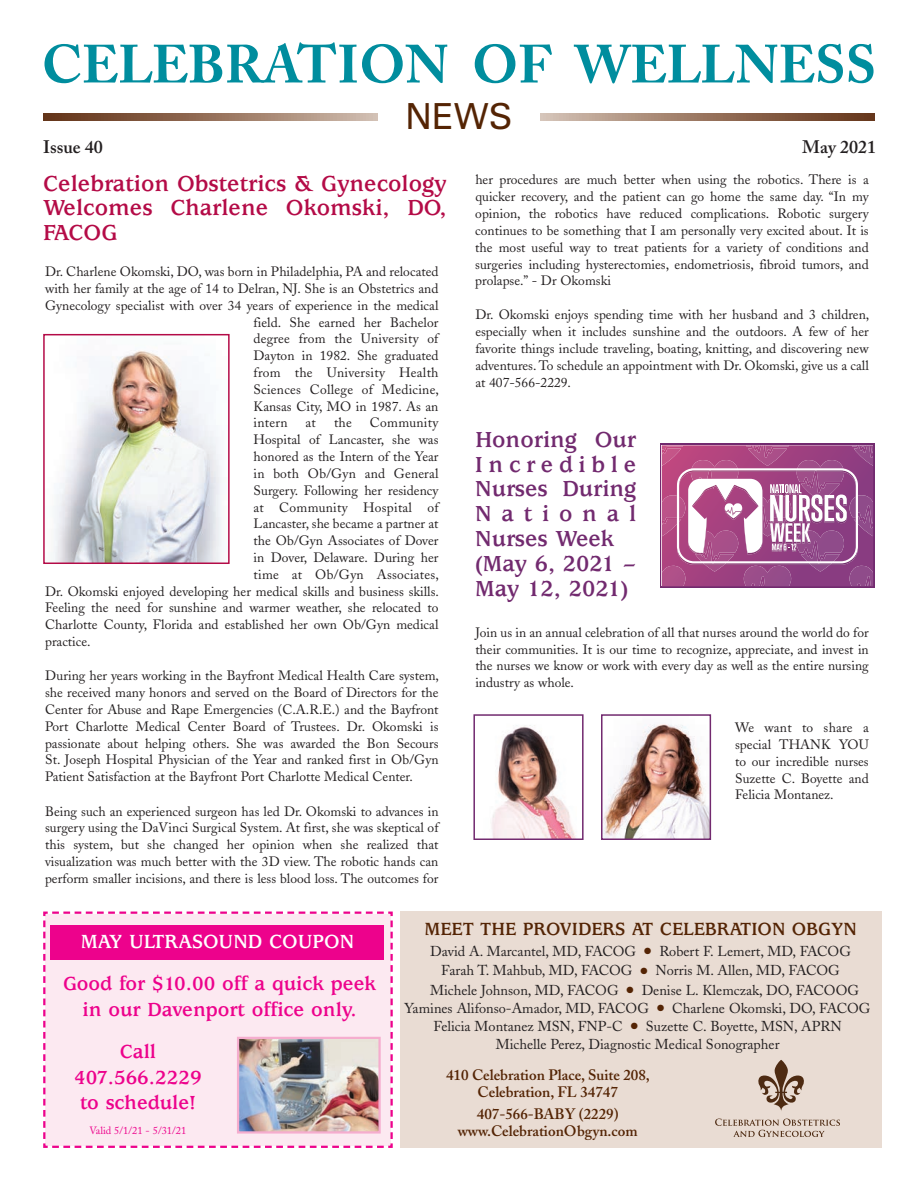
<style>
.page{position:relative;width:918px;height:1188px;background:#fff}
.page>*{position:absolute;margin:0;border:0;box-sizing:border-box;transform-origin:0 0}
.t1{font:700 53.25px "Adobe Caslon";color:#008d9e}
.t2{font:36px "Zurich BT";color:#542404}
.t3{font:700 24px/24.8px "Usherwood";color:#722a6f;text-align:justify}
.t4{font:700 24px/24.8px "Usherwood";color:#b40b47;text-align:justify}
.t5{font:700 21px "Usherwood";color:#fff}
.t6{font:700 20.85px "Usherwood";color:#ed028c}
.t7{font:700 19.5px "Usherwood";color:#542404}
.t8{font:600 18px "Adobe Caslon";color:#231f20}
.t9{font:600 15px "Adobe Caslon";color:#542404}
.t10{font:14.25px "Adobe Caslon";color:#231f20}
.t11{font:13.5px/16.8px "Adobe Caslon";color:#231f20;text-align:justify}
.t12{font:13.5px "Adobe Caslon";letter-spacing:.02em;color:#231f20}
.t13{font:10.5px "Adobe Caslon";color:#ed028c}
.s1{color:#542404}
</style>
<div class="page">
<svg style="left:43px;top:114px;width:832px;height:6px;background:#987560"></svg>
<div style="left:378px;top:103px;width:162px;height:49px;background:#fff"></div>
<div style="left:400px;top:911px;width:481px;height:237px;background:#e9dcd3"></div>
<svg style="left:758px;top:1060px;width:46px;height:51px"></svg>
<svg style="left:715px;top:1119px;width:125px;height:18px"></svg>
<div style="left:43px;top:911px;width:350px;height:237px;background:#fce9f1"></div>
<div style="left:51px;top:925px;width:333px;height:35px;background:#ed028c"></div>
<img style="left:240px;top:1040px;width:138px;height:91px">
<div style="left:237px;top:1037px;width:144px;height:97px;border:2px solid #f5adce"></div>
<img style="left:53px;top:350px;width:169px;height:211px">
<div style="left:43px;top:334px;width:187px;height:230px;border:2px solid #b40b47"></div>
<img style="left:491px;top:725px;width:84px;height:112px">
<div style="left:473px;top:714px;width:111px;height:126px;border:2px solid #722a6f"></div>
<img style="left:604px;top:724px;width:104px;height:113px">
<div style="left:601px;top:714px;width:110px;height:126px;border:2px solid #722a6f"></div>
<svg style="left:660px;top:444px;width:215px;height:144px"></svg>
<svg style="left:662px;top:445px;width:211px;height:142px;background:#b1699b"></svg>
<p class="t1" style="left:42px;top:43px;width:836px">CELEBRATION OF WELLNESS</p>
<p class="t2" style="left:406px;top:102px;width:108px">NEWS</p>
<p class="t8" style="left:43px;top:139px;width:61px">Issue 40</p>
<p class="t8" style="left:802px;top:139px;width:75px">May 2021</p>
<p class="t4" style="left:43px;top:173px;width:405px">Celebration Obstetrics &amp; Gynecology Welcomes Charlene Okomski, DO, FACOG</p>
<p class="t11" style="left:45px;top:265px;width:395px">Dr. Charlene Okomski, DO, was born in Philadelphia, PA and relocated</p>
<p class="t11" style="left:45px;top:282px;width:395px">with her family at the age of 14 to Delran, NJ. She is an Obstetrics and</p>
<p class="t11" style="left:45px;top:298px;width:395px">Gynecology specialist with over 34 years of experience in the medical</p>
<p class="t11" style="left:254px;top:315px;width:186px">field. She earned her Bachelor</p>
<p class="t11" style="left:254px;top:332px;width:186px">degree from the University of</p>
<p class="t11" style="left:254px;top:349px;width:186px">Dayton in 1982. She graduated</p>
<p class="t12" style="left:254px;top:367px;width:186px">from the University Health</p>
<p class="t12" style="left:254px;top:384px;width:187px">Sciences College of Medicine,</p>
<p class="t11" style="left:254px;top:399px;width:186px">Kansas City, MO in 1987. As an</p>
<p class="t11" style="left:254px;top:416px;width:35px">intern</p>
<p class="t11" style="left:306px;top:416px;width:12px">at</p>
<p class="t11" style="left:334px;top:416px;width:19px">the</p>
<p class="t12" style="left:370px;top:417px;width:70px">Community</p>
<p class="t11" style="left:254px;top:433px;width:186px">Hospital of Lancaster, she was</p>
<p class="t11" style="left:254px;top:450px;width:186px">honored as the Intern of the Year</p>
<p class="t11" style="left:254px;top:467px;width:186px">in both Ob/Gyn and General</p>
<p class="t11" style="left:254px;top:483px;width:186px">Surgery. Following her residency</p>
<p class="t12" style="left:254px;top:502px;width:186px">at Community Hospital of</p>
<p class="t11" style="left:254px;top:517px;width:186px">Lancaster, she became a partner at</p>
<p class="t11" style="left:254px;top:534px;width:186px">the Ob/Gyn Associates of Dover</p>
<p class="t11" style="left:254px;top:551px;width:186px">in Dover, Delaware. During her</p>
<p class="t12" style="left:254px;top:569px;width:187px">time at Ob/Gyn Associates,</p>
<p class="t11" style="left:45px;top:584px;width:395px">Dr. Okomski enjoyed developing her medical skills and business skills.</p>
<p class="t11" style="left:45px;top:601px;width:395px">Feeling the need for sunshine and warmer weather, she relocated to</p>
<p class="t11" style="left:45px;top:618px;width:395px">Charlotte County, Florida and established her own Ob/Gyn medical</p>
<p class="t11" style="left:45px;top:635px;width:47px">practice.</p>
<p class="t11" style="left:45px;top:669px;width:396px">During her years working in the Bayfront Medical Health Care system, she received many honors and served on the Board of Directors for the Center for Abuse and Rape Emergencies (C.A.R.E.) and the Bayfront Port Charlotte Medical Center Board of Trustees. Dr. Okomski is passionate about helping others. She was awarded the Bon Secours St. Joseph Hospital Physician of the Year and ranked first in Ob/Gyn Patient Satisfaction at the Bayfront Port Charlotte Medical Center.</p>
<p class="t11" style="left:45px;top:804px;width:395px">Being such an experienced surgeon has led Dr. Okomski to advances in surgery using the DaVinci Surgical System. At first, she was skeptical of this system, but she changed her opinion when she realized that visualization was much better with the 3D view. The robotic hands can perform smaller incisions, and there is less blood loss. The outcomes for</p>
<p class="t11" style="left:475px;top:173px;width:395px">her procedures are much better when using the robotics. There is a quicker recovery, and the patient can go home the same day. “In my opinion, the robotics have reduced complications. Robotic surgery continues to be something that I am personally very excited about. It is the most useful way to treat patients for a variety of conditions and surgeries including hysterectomies, endometriosis, fibroid tumors, and prolapse.” - Dr Okomski</p>
<p class="t11" style="left:475px;top:308px;width:395px">Dr. Okomski enjoys spending time with her husband and 3 children, especially when it includes sunshine and the outdoors. A few of her favorite things include traveling, boating, knitting, and discovering new adventures. To schedule an appointment with Dr. Okomski, give us a call at 407-566-2229.</p>
<p class="t3" style="left:475px;top:429px;width:162px">Honoring Our Incredible Nurses During National Nurses Week</p>
<p class="t3" style="left:475px;top:553px;width:162px">(May 6, 2021 –<br>May 12, 2021)</p>
<p class="t11" style="left:475px;top:625px;width:395px">Join us in an annual celebration of all that nurses around the world do for their communities. It is our time to recognize, appreciate, and invest in the nurses we know or work with every day as well as the entire nursing industry as whole.</p>
<p class="t11" style="left:735px;top:721px;width:135px">We want to share a special THANK YOU to our incredible nurses Suzette C. Boyette and Felicia Montanez.</p>
<p class="t5" style="left:81px;top:934px;width:275px">MAY ULTRASOUND COUPON</p>
<p class="t6" style="left:63px;top:976px;width:315px">Good for $10.00 off a quick peek</p>
<p class="t6" style="left:83px;top:1001px;width:275px">in our Davenport office only.</p>
<p class="t6" style="left:120px;top:1044px;width:38px">Call</p>
<p class="t6" style="left:74px;top:1069px;width:129px">407.566.2229</p>
<p class="t6" style="left:80px;top:1095px;width:117px">to schedule!</p>
<p class="t13" style="left:89px;top:1127px;width:98px">Valid 5/1/21 - 5/31/21</p>
<p class="t7" style="left:425px;top:921px;width:434px">MEET THE PROVIDERS AT CELEBRATION OBGYN</p>
<p class="t10" style="left:430px;top:945px;width:422px">David A. Marcantel, MD, FACOG <span class="s1">●</span> Robert F. Lemert, MD, FACOG</p>
<p class="t10" style="left:441px;top:965px;width:400px">Farah T. Mahbub, MD, FACOG <span class="s1">●</span> Norris M. Allen, MD, FACOG</p>
<p class="t10" style="left:430px;top:984px;width:431px">Michele Johnson, MD, FACOG <span class="s1">●</span> Denise L. Klemczak, DO, FACOOG</p>
<p class="t10" style="left:405px;top:1002px;width:468px">Yamines Alifonso-Amador, MD, FACOG <span class="s1">●</span> Charlene Okomski, DO, FACOG</p>
<p class="t10" style="left:433px;top:1020px;width:410px">Felicia Montanez MSN, FNP-C <span class="s1">●</span> Suzette C. Boyette, MSN, APRN</p>
<p class="t10" style="left:496px;top:1039px;width:285px">Michelle Perez, Diagnostic Medical Sonographer</p>
<p class="t9" style="left:446px;top:1069px;width:205px">410 Celebration Place, Suite 208,</p>
<p class="t9" style="left:478px;top:1086px;width:142px">Celebration, FL 34747</p>
<p class="t9" style="left:477px;top:1108px;width:143px">407-566-BABY (2229)</p>
<p class="t9" style="left:458px;top:1125px;width:182px">www.CelebrationObgyn.com</p>
</div>
